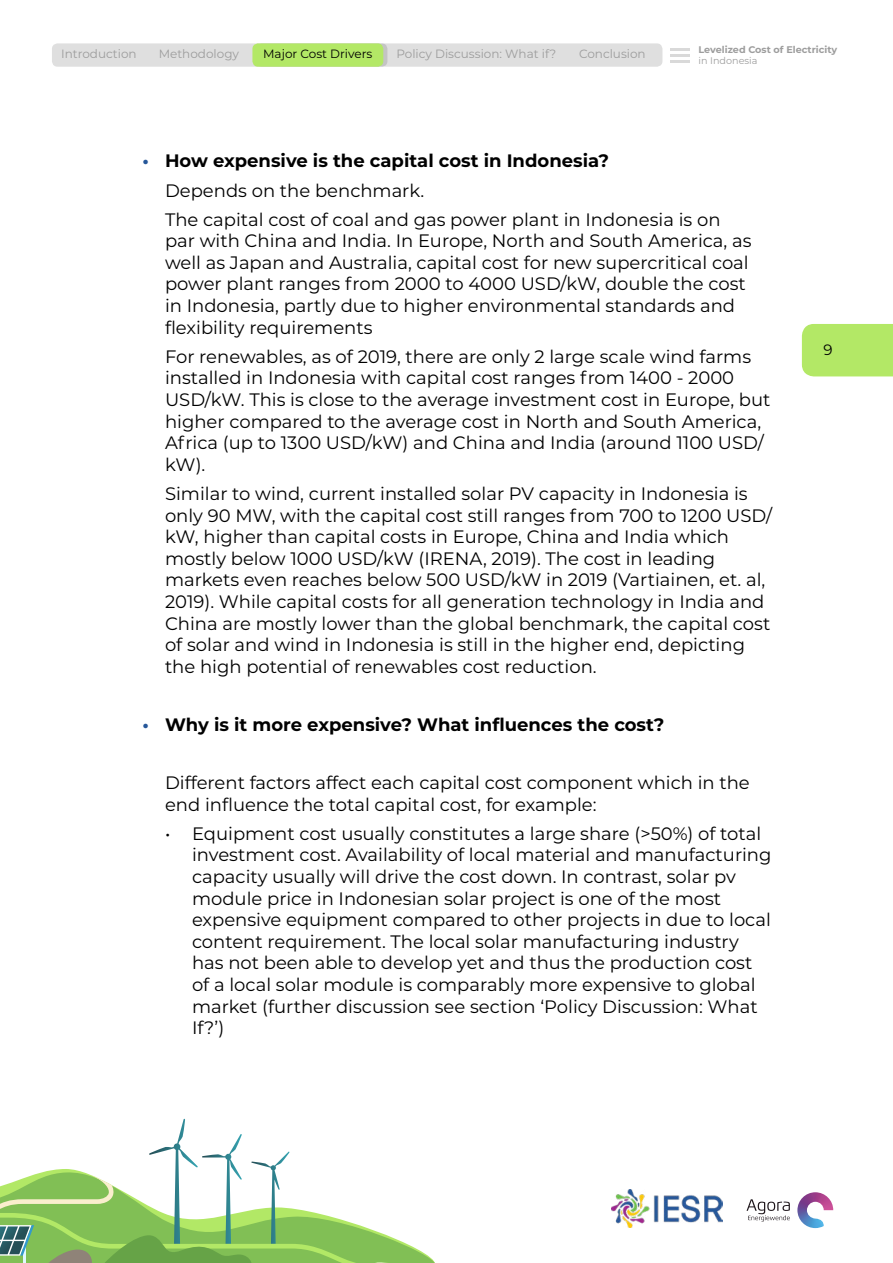
<style>
.page{position:relative;width:893px;height:1263px;background:#fff}
.page>*{position:absolute;margin:0;border:0;box-sizing:border-box;transform-origin:0 0}
.t1{font:18px/21.6px "Montserrat";color:#000}
.t2{font:700 18px "Montserrat";color:#000}
.t3{font:15px "Montserrat";color:#000}
.t4{font:12px "Montserrat";color:#9d9d9d}
.t5{font:12px "Montserrat";color:#000}
.t6{font:700 9.6px "Montserrat";color:#9d9d9d}
.t7{font:9.6px "Montserrat";color:#9d9d9d}
.s1{font-weight:700;color:#265799}
.s2{font-weight:700}
.s3{color:#265799}
</style>
<div class="page">
<svg style="left:377px;top:1231px;width:58px;height:32px"></svg>
<svg style="left:0;top:1119px;width:377px;height:144px"></svg>
<div style="left:802px;top:324px;width:91px;height:52px;background:#b3e866"></div>
<img style="left:797px;top:1192px;width:36px;height:36px">
<svg style="left:746px;top:1199px;width:44px;height:22px"></svg>
<img style="left:611px;top:1189px;width:111px;height:38px">
<div style="left:52px;top:43px;width:610px;height:24px;background:#dfdfdf;border-radius:6px"></div>
<svg style="left:257px;top:43px;width:130px;height:24px"></svg>
<div style="left:252px;top:43px;width:131px;height:24px;background:#b3e866;border-radius:6px"></div>
<svg style="left:670px;top:48px;width:19px;height:15px"></svg>
<p class="t4" style="left:61px;top:46px;width:77px">Introduction</p>
<p class="t4" style="left:159px;top:46px;width:82px">Methodology</p>
<p class="t5" style="left:263px;top:46px;width:111px">Major Cost Drivers</p>
<p class="t4" style="left:396px;top:46px;width:161px">Policy Discussion: What if?</p>
<p class="t4" style="left:579px;top:46px;width:68px">Conclusion</p>
<p class="t6" style="left:698px;top:42px;width:140px">Levelized Cost of Electricity</p>
<p class="t7" style="left:698px;top:54px;width:61px">in Indonesia</p>
<p class="t1" style="left:165px;top:146px;width:557px;line-height:29.1px;text-indent:-22px"><span class="s1">•</span> <span class="s2">How expensive is the capital cost in Indonesia?<br></span>Depends on the benchmark.<br>The capital cost of coal and gas power plant in Indonesia is on</p>
<p class="t1" style="left:165px;top:229px;width:588px">par with China and India. In Europe, North and South America, as well as Japan and Australia, capital cost for new supercritical coal power plant ranges from 2000 to 4000 USD/kW, double the cost in Indonesia, partly due to higher environmental standards and flexibility requirements</p>
<p class="t1" style="left:165px;top:345px;width:607px">For renewables, as of 2019, there are only 2 large scale wind farms installed in Indonesia with capital cost ranges from 1400 - 2000<br>USD/kW. This is close to the average investment cost in Europe, but higher compared to the average cost in North and South America, Africa (up to 1300 USD/kW) and China and India (around 1100 USD/ kW).</p>
<p class="t1" style="left:165px;top:482px;width:609px">Similar to wind, current installed solar PV capacity in Indonesia is only 90 MW, with the capital cost still ranges from 700 to 1200 USD/ kW, higher than capital costs in Europe, China and India which mostly below 1000 USD/kW (IRENA, 2019). The cost in leading markets even reaches below 500 USD/kW in 2019 (Vartiainen, et. al, 2019). While capital costs for all generation technology in India and China are mostly lower than the global benchmark, the capital cost of solar and wind in Indonesia is still in the higher end, depicting the high potential of renewables cost reduction.</p>
<p class="t2" style="left:142px;top:711px;width:523px"><span class="s3">•</span> Why is it more expensive? What influences the cost?</p>
<p class="t1" style="left:165px;top:771px;width:586px">Different factors affect each capital cost component which in the end influence the total capital cost, for example:</p>
<p class="t1" style="left:192px;top:822px;width:581px;text-indent:-27px">• Equipment cost usually constitutes a large share (&gt;50%) of total investment cost. Availability of local material and manufacturing capacity usually will drive the cost down. In contrast, solar pv module price in Indonesian solar project is one of the most expensive equipment compared to other projects in due to local content requirement. The local solar manufacturing industry has not been able to develop yet and thus the production cost of a local solar module is comparably more expensive to global market (further discussion see section ‘Policy Discussion: What If?’)</p>
<p class="t3" style="left:824px;top:339px;width:11px">9</p>
</div>
